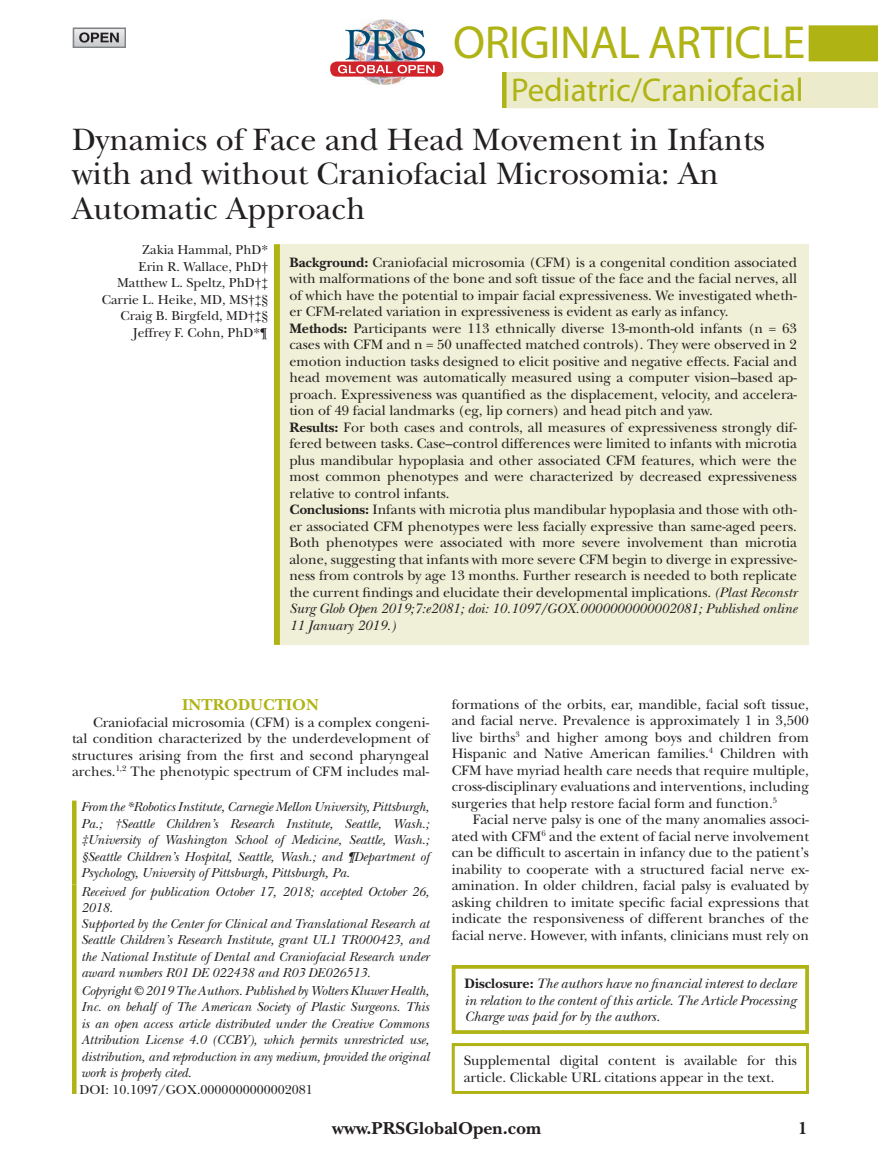
<style>
.page{position:relative;width:878px;height:1175px;background:#fff}
.page>*{position:absolute;margin:0;border:0;box-sizing:border-box;transform-origin:0 0}
.t1{font:46.5px "Myriad Pro";letter-spacing:-.01em;color:#afb314}
.t2{font:33px "Myriad Pro";color:#afb314}
.t3{font:32.25px/34.5px "New Baskerville";color:#231f20}
.t4{font:700 18px "New Baskerville";color:#231f20}
.t5{font:700 16.5px "New Baskerville";color:#afb314}
.t6{font:14.25px/16.5px "New Baskerville";color:#231f20;text-align:justify}
.t7{font:italic 14.25px/16.5px "New Baskerville";color:#231f20;text-align:justify}
.t8{font:italic 13.5px/16.5px "New Baskerville";color:#231f20;text-align:justify}
.t9{font:13.5px/16.5px "New Baskerville";color:#231f20;text-align:right}
.s1{font-weight:700}
.s2{font-style:italic}
.s3{font-weight:700;font-style:normal}
</style>
<div class="page">
<div style="left:73px;top:28px;width:52px;height:20px;border:2px solid #808285"></div>
<svg style="left:79px;top:32px;width:40px;height:11px"></svg>
<img style="left:361px;top:20px;width:48px;height:64px">
<div style="left:330px;top:61px;width:113px;height:16px;background:#d1232a;border-radius:7px"></div>
<img style="left:338px;top:29px;width:96px;height:44px">
<hr style="left:72px;top:800px;width:4px;height:84px;background:#afb314">
<div style="left:277px;top:244px;width:531px;height:401px;background:#eff0d7"></div>
<div style="left:274px;top:244px;width:6px;height:401px;background:#afb314"></div>
<div style="left:452px;top:965px;width:356px;height:69px;border:4px solid #afb314"></div>
<div style="left:502px;top:72px;width:48px;height:36px;background:#afb314"></div>
<div style="left:506px;top:72px;width:372px;height:36px;background:#ececcc"></div>
<div style="left:452px;top:1043px;width:356px;height:51px;border:3px solid #afb314"></div>
<hr style="left:72px;top:884px;width:4px;height:210px;background:#afb314">
<div style="left:808px;top:25px;width:70px;height:36px;background:#afb314"></div>
<h1 class="t1" style="left:453px;top:14px;width:354px">Original Article</h1>
<h2 class="t2" style="left:511px;top:69px;width:294px">Pediatric/Craniofacial</h2>
<h3 class="t3" style="left:72px;top:122px;width:694px">Dynamics of Face and Head Movement in Infants with and without Craniofacial Microsomia: An<br>Automatic Approach</h3>
<p class="t9" style="left:102px;top:241px;width:168px">Zakia Hammal, PhD*<br>Erin R. Wallace, PhD†<br>Matthew L. Speltz, PhD†‡<br>Carrie L. Heike, MD, MS†‡§<br>Craig B. Birgfeld, MD†‡§<br>Jeffrey F. Cohn, PhD*¶</p>
<p class="t6" style="left:289px;top:254px;width:509px;text-align:left"><span class="s1">Background:</span> Craniofacial microsomia (CFM) is a congenital condition associated with malformations of the bone and soft tissue of the face and the facial nerves, all of which have the potential to impair facial expressiveness. We investigated wheth&shy;er CFM-related variation in expressiveness is evident as early as infancy.<br><span class="s1">Methods:</span> Participants were 113 ethnically diverse 13-month-old infants (n = 63 cases with CFM and n = 50 unaffected matched controls). They were observed in 2 emotion induction tasks designed to elicit positive and negative effects. Facial and head movement was automatically measured using a computer vision–based ap&shy;proach. Expressiveness was quantified as the displacement, velocity, and accelera&shy;tion of 49 facial landmarks (eg, lip corners) and head pitch and yaw.<br><span class="s1">Results:</span> For both cases and controls, all measures of expressiveness strongly dif&shy;fered between tasks. Case–control differences were limited to infants with microtia plus mandibular hypoplasia and other associated CFM features, which were the most common phenotypes and were characterized by decreased expressiveness relative to control infants.<br><span class="s1">Conclusions:</span> Infants with microtia plus mandibular hypoplasia and those with oth&shy;er associated CFM phenotypes were less facially expressive than same-aged peers.<br>Both phenotypes were associated with more severe involvement than microtia alone, suggesting that infants with more severe CFM begin to diverge in expressive&shy;ness from controls by age 13 months. Further research is needed to both replicate the current findings and elucidate their developmental implications. <span class="s2">(Plast Reconstr Surg Glob Open 2019;7:e2081; doi: 10.1097/GOX.0000000000002081; Published online 11 January 2019.)</span></p>
<p class="t5" style="left:182px;top:695px;width:138px">INTRODUCTION</p>
<p class="t6" style="left:72px;top:714px;width:359px;text-indent:21px">Craniofacial microsomia (CFM) is a complex congeni&shy;tal condition characterized by the underdevelopment of structures arising from the first and second pharyngeal arches.<sup>1,2</sup> The phenotypic spectrum of CFM includes mal-</p>
<p class="t8" style="left:81px;top:799px;width:350px">From the *Robotics Institute, Carnegie Mellon University, Pittsburgh, Pa.; †Seattle Children’s Research Institute, Seattle, Wash.; ‡University of Washington School of Medicine, Seattle, Wash.; §Seattle Children’s Hospital, Seattle, Wash.; and ¶Department of Psychology, University of Pittsburgh, Pittsburgh, Pa.</p>
<p class="t8" style="left:81px;top:883px;width:349px">Received for publication October 17, 2018; accepted October 26,<br>2018.</p>
<p class="t8" style="left:81px;top:915px;width:350px">Supported by the Center for Clinical and Translational Research at Seattle Children’s Research Institute, grant UL1 TR000423, and the National Institute of Dental and Craniofacial Research under award numbers R01 DE 022438 and R03 DE026513.</p>
<p class="t8" style="left:81px;top:982px;width:350px">Copyright © 2019 The Authors. Published by Wolters Kluwer Health, Inc. on behalf of The American Society of Plastic Surgeons. This is an open access article distributed under the Creative Commons Attribution License 4.0 (CCBY), which permits unrestricted use, distribution, and reproduction in any medium, provided the original work is properly cited.</p>
<p class="t9" style="left:80px;top:1081px;width:235px">DOI: 10.1097/GOX.0000000000002081</p>
<p class="t6" style="left:451px;top:695px;width:359px">formations of the orbits, ear, mandible, facial soft tissue, and facial nerve. Prevalence is approximately 1 in 3,500 live births<sup>3</sup> and higher among boys and children from Hispanic and Native American families.<sup>4</sup> Children with CFM have myriad health care needs that require multiple, cross-disciplinary evaluations and interventions, including surgeries that help restore facial form and function.<sup>5</sup></p>
<p class="t6" style="left:451px;top:811px;width:359px;text-indent:21px">Facial nerve palsy is one of the many anomalies associ&shy;ated with CFM<sup>6</sup> and the extent of facial nerve involvement can be difficult to ascertain in infancy due to the patient’s inability to cooperate with a structured facial nerve ex&shy;amination. In older children, facial palsy is evaluated by asking children to imitate specific facial expressions that indicate the responsiveness of different branches of the facial nerve. However, with infants, clinicians must rely on</p>
<p class="t7" style="left:464px;top:975px;width:333px"><span class="s3">Disclosure:</span> The authors have no financial interest to declare in relation to the content of this article. The Article Processing Charge was paid for by the authors.</p>
<p class="t6" style="left:464px;top:1052px;width:334px">Supplemental digital content is available for this article. Clickable URL citations appear in the text.</p>
<p class="t4" style="left:332px;top:1118px;width:210px">www.PRSGlobalOpen.com</p>
<p class="t4" style="left:798px;top:1118px;width:11px">1</p>
</div>
